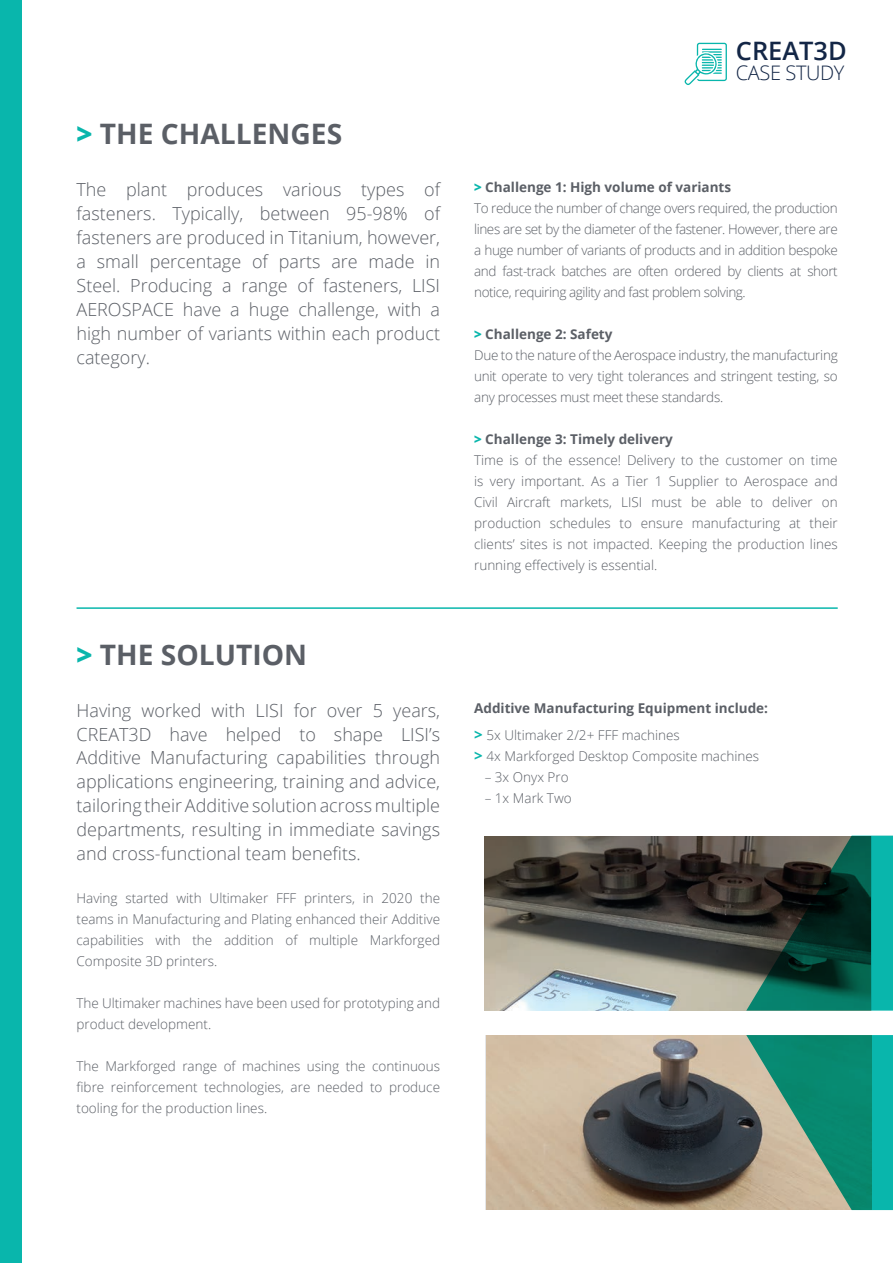
<style>
.page{position:relative;width:893px;height:1263px;background:#fff}
.page>*{position:absolute;margin:0;border:0;box-sizing:border-box;transform-origin:0 0}
.t1{font:700 28.2px "Open Sans";color:#5b5f66}
.t2{font:600 25.35px "Open Sans";color:#132646}
.t3{font:300 19.95px "Open Sans";letter-spacing:-.02em;color:#132646}
.t4{font:300 18px/24px "Open Sans";color:#5b5f66;text-align:justify}
.t5{font:300 13.5px/21px "Open Sans";color:#5b5f66}
.t6{font:300 13.5px/21px "Open Sans";letter-spacing:-.03em;color:#5b5f66}
.t7{font:300 13.5px/21px "Open Sans";letter-spacing:-.02em;color:#5b5f66}
.t8{font:700 13.5px/27px "Open Sans";color:#5b5f66}
.s1{font-weight:800;color:#09b6ac}
.s2{font-weight:700}
.s3{font-size:15px;color:#09b6ac}
.s4{font-weight:300}
.s5{font-weight:700;font-size:15px;color:#09b6ac}
</style>
<div class="page">
<img style="left:485px;top:836px;width:261px;height:174px">
<img style="left:486px;top:1035px;width:260px;height:174px">
<hr style="left:77px;top:607px;width:761px;height:2px;background:#09b6ac">
<svg style="left:746px;top:836px;width:147px;height:174px;background:#1d5349"></svg>
<svg style="left:746px;top:1035px;width:147px;height:175px;background:#4b9d86"></svg>
<div style="left:0;top:0;width:21px;height:1263px;background:#09b6ac"></div>
<svg style="left:685px;top:43px;width:42px;height:42px"></svg>
<h1 class="t1" style="left:77px;top:114px;width:267px"><span class="s1">&gt;</span> THE CHALLENGES</h1>
<h2 class="t2" style="left:736px;top:34px;width:112px">CREAT3D</h2>
<h3 class="t3" style="left:736px;top:59px;width:110px">CASE STUDY</h3>
<p class="t4" style="left:77px;top:177px;width:365px">The plant produces various types of fasteners. Typically, between 95-98% of fasteners are produced in Titanium, however, a small percentage of parts are made in Steel. Producing a range of fasteners, LISI AEROSPACE have a huge challenge, with a high number of variants within each product category.</p>
<p class="t6" style="left:474px;top:176px;width:365px"><span class="s1">&gt;</span> <span class="s2">Challenge 1: High volume of variants<br></span>To reduce the number of change overs required, the production lines are set by the diameter of the fastener. However, there are a huge number of variants of products and in addition bespoke and fast-track batches are often ordered by clients at short notice, requiring agility and fast problem solving.</p>
<p class="t7" style="left:474px;top:323px;width:365px"><span class="s1">&gt;</span> <span class="s2">Challenge 2: Safety<br></span>Due to the nature of the Aerospace industry, the manufacturing unit operate to very tight tolerances and stringent testing, so any processes must meet these standards.</p>
<p class="t5" style="left:474px;top:428px;width:365px"><span class="s1">&gt;</span> <span class="s2">Challenge 3: Timely delivery<br></span>Time is of the essence! Delivery to the customer on time is very important. As a Tier 1 Supplier to Aerospace and Civil Aircraft markets, LISI must be able to deliver on production schedules to ensure manufacturing at their clients’ sites is not impacted. Keeping the production lines running effectively is essential.</p>
<h1 class="t1" style="left:77px;top:635px;width:232px"><span class="s1">&gt;</span> THE SOLUTION</h1>
<p class="t4" style="left:77px;top:697px;width:365px">Having worked with LISI for over 5 years, CREAT3D have helped to shape LISI’s Additive Manufacturing capabilities through applications engineering, training and advice, tailoring their Additive solution across multiple departments, resulting in immediate savings and cross-functional team benefits.</p>
<p class="t5" style="left:77px;top:887px;width:365px;text-align:justify">Having started with Ultimaker FFF printers, in 2020 the teams in Manufacturing and Plating enhanced their Additive capabilities with the addition of multiple Markforged Composite 3D printers.</p>
<p class="t5" style="left:77px;top:992px;width:365px">The Ultimaker machines have been used for prototyping and product development.</p>
<p class="t5" style="left:77px;top:1055px;width:365px;text-align:justify">The Markforged range of machines using the continuous fibre reinforcement technologies, are needed to produce tooling for the production lines.</p>
<p class="t8" style="left:474px;top:694px;width:295px">Additive Manufacturing Equipment include: <span class="s3">&gt;</span> <span class="s4">5x Ultimaker 2/2+ FFF machines</span></p>
<p class="t5" style="left:474px;top:745px;width:287px"><span class="s5">&gt;</span> 4x Markforged Desktop Composite machines</p>
<p class="t5" style="left:485px;top:766px;width:85px">– 3x Onyx Pro</p>
<p class="t5" style="left:485px;top:787px;width:89px">– 1x Mark Two</p>
</div>
